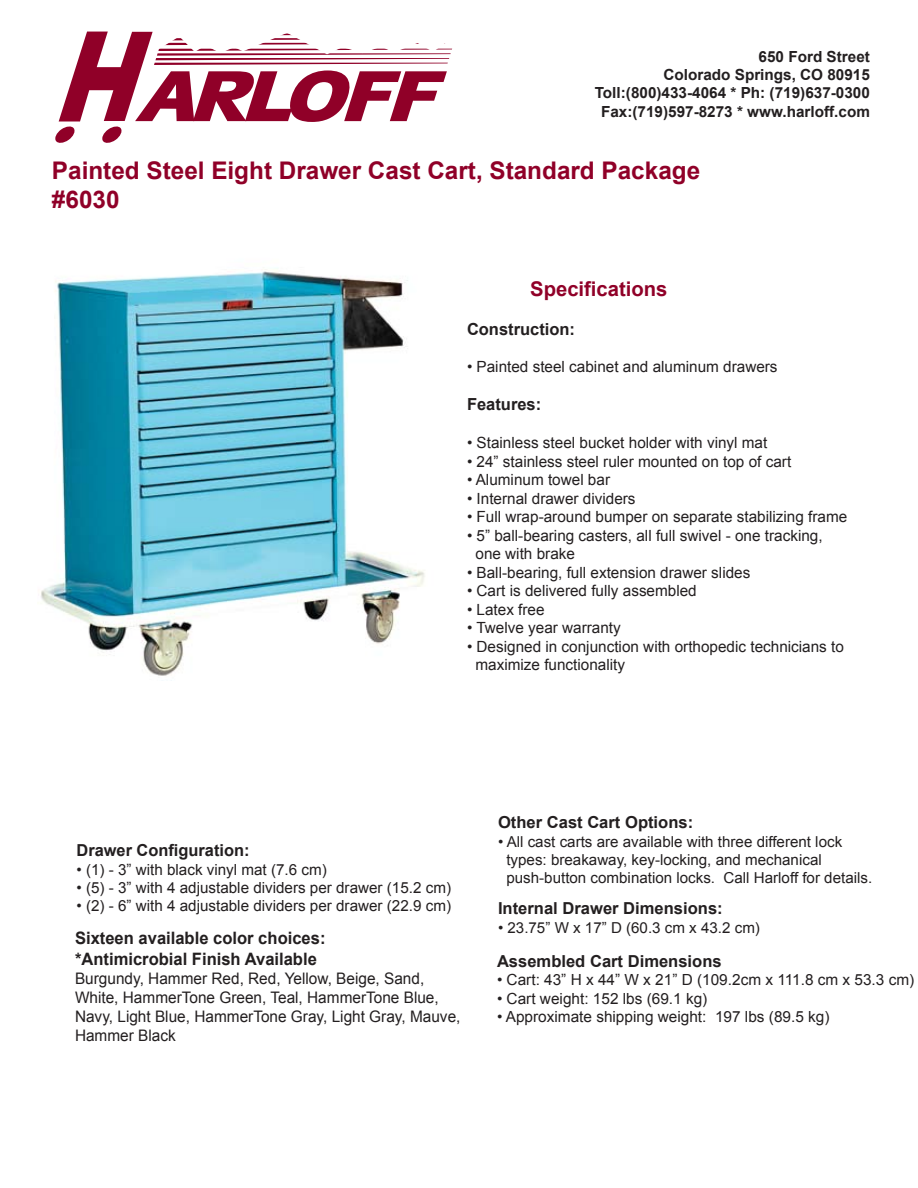
<style>
.page{position:relative;width:918px;height:1188px;background:#fff}
.page>*{position:absolute;margin:0;border:0;box-sizing:border-box;transform-origin:0 0}
.t1{font:700 24.3px/29.1px "Arial";color:#900028}
.t2{font:700 20.25px "Arial";color:#900028}
.t3{font:700 17.1px/20.5px "Arial";color:#231f20}
.t4{font:700 16.65px "Arial";color:#231f20}
.t5{font:700 16.5px "Arial";color:#231f20}
.t6{font:15.9px/19px "Arial";color:#231f20}
.t7{font:15.45px/18.5px "Arial";color:#231f20}
.t8{font:15.3px "Arial";color:#231f20}
.t9{font:700 15.3px/18.3px "Arial";color:#231f20;text-align:right}
.t10{font:15.15px/18.1px "Arial";color:#231f20}
</style>
<div class="page">
<img style="left:41px;top:269px;width:384px;height:407px">
<svg style="left:55px;top:31px;width:397px;height:112px"></svg>
<p class="t9" style="left:595px;top:47px;width:277px">650 Ford Street<br>Colorado Springs, CO 80915<br>Toll:(800)433-4064 * Ph: (719)637-0300<br>Fax:(719)597-8273 * www.harloff.com</p>
<h1 class="t1" style="left:52px;top:156px;width:650px">Painted Steel Eight Drawer Cast Cart, Standard Package #6030</h1>
<h2 class="t2" style="left:530px;top:276px;width:139px">Specifications</h2>
<p class="t4" style="left:467px;top:318px;width:110px">Construction:</p>
<p class="t7" style="left:467px;top:357px;width:312px">• Painted steel cabinet and aluminum drawers</p>
<p class="t4" style="left:467px;top:393px;width:76px">Features:</p>
<p class="t7" style="left:467px;top:434px;width:302px">• Stainless steel bucket holder with vinyl mat</p>
<p class="t7" style="left:467px;top:452px;width:326px">• 24” stainless steel ruler mounted on top of cart</p>
<p class="t7" style="left:467px;top:471px;width:145px">• Aluminum towel bar</p>
<p class="t7" style="left:467px;top:489px;width:170px">• Internal drawer dividers</p>
<p class="t7" style="left:467px;top:508px;width:382px">• Full wrap-around bumper on separate stabilizing frame</p>
<p class="t7" style="left:476px;top:526px;width:349px;text-indent:-9px">• 5” ball-bearing casters, all full swivel - one tracking, one with brake</p>
<p class="t7" style="left:467px;top:563px;width:285px">• Ball-bearing, full extension drawer slides</p>
<p class="t7" style="left:467px;top:582px;width:231px">• Cart is delivered fully assembled</p>
<p class="t7" style="left:467px;top:600px;width:79px">• Latex free</p>
<p class="t7" style="left:467px;top:619px;width:155px">• Twelve year warranty</p>
<p class="t7" style="left:476px;top:637px;width:370px;text-indent:-9px">• Designed in conjunction with orthopedic technicians to maximize functionality</p>
<p class="t5" style="left:77px;top:840px;width:175px">Drawer Configuration:</p>
<p class="t8" style="left:77px;top:859px;width:252px">• (1) - 3” with black vinyl mat (7.6 cm)</p>
<p class="t8" style="left:77px;top:878px;width:376px">• (5) - 3” with 4 adjustable dividers per drawer (15.2 cm)</p>
<p class="t8" style="left:77px;top:896px;width:376px">• (2) - 6” with 4 adjustable dividers per drawer (22.9 cm)</p>
<p class="t3" style="left:75px;top:929px;width:252px">Sixteen available color choices: *Antimicrobial Finish Available</p>
<p class="t6" style="left:75px;top:969px;width:387px">Burgundy, Hammer Red, Red, Yellow, Beige, Sand, White, HammerTone Green, Teal, HammerTone Blue, Navy, Light Blue, HammerTone Gray, Light Gray, Mauve, Hammer Black</p>
<p class="t5" style="left:498px;top:812px;width:197px">Other Cast Cart Options:</p>
<p class="t10" style="left:506px;top:832px;width:367px;text-indent:-8px">• All cast carts are available with three different lock types: breakaway, key-locking, and mechanical push-button combination locks. Call Harloff for details.</p>
<p class="t5" style="left:498px;top:898px;width:226px">Internal Drawer Dimensions:</p>
<p class="t10" style="left:498px;top:918px;width:264px">• 23.75” W x 17” D (60.3 cm x 43.2 cm)</p>
<p class="t5" style="left:497px;top:950px;width:226px">Assembled Cart Dimensions</p>
<p class="t8" style="left:497px;top:970px;width:419px">• Cart: 43” H x 44” W x 21” D (109.2cm x 111.8 cm x 53.3 cm)</p>
<p class="t8" style="left:497px;top:988px;width:212px">• Cart weight: 152 lbs (69.1 kg)</p>
<p class="t8" style="left:497px;top:1007px;width:334px">• Approximate shipping weight: 197 lbs (89.5 kg)</p>
</div>
